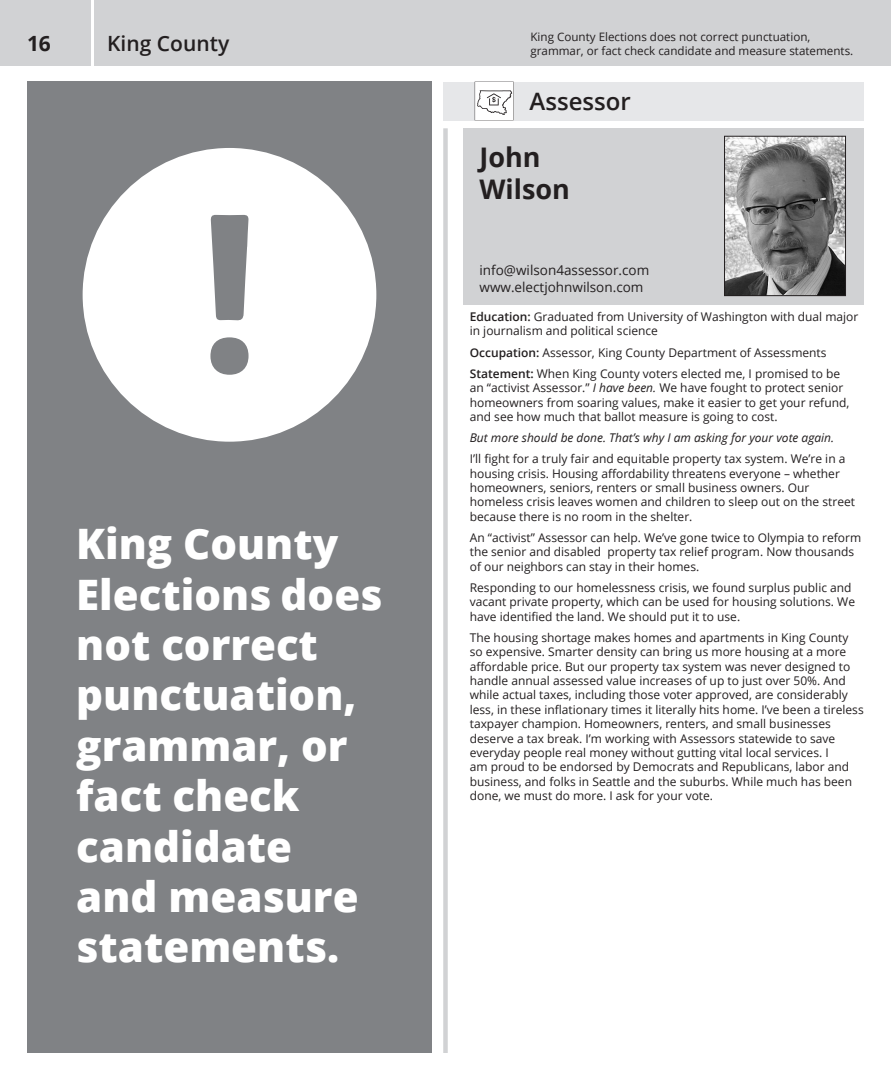
<style>
.page{position:relative;width:891px;height:1080px;background:#fff}
.page>*{position:absolute;margin:0;border:0;box-sizing:border-box;transform-origin:0 0}
.t1{font:800 42px/50.4px "Open Sans";color:#fff}
.t2{font:700 27px/32.4px "Open Sans";color:#231f20}
.t3{font:600 24px "Open Sans";color:#231f20}
.Jurisdiction_header{font:600 21px "Open Sans";color:#231f20}
.t4{font:700 21px "Open Sans";color:#231f20}
.t5{font:13.5px/16.8px "Open Sans";color:#231f20}
.t6{font:12px/14.4px "Open Sans";color:#231f20}
.t7{font:11.7px "Open Sans";color:#231f20}
.s1{font-weight:600}
.s2{font-style:italic}
</style>
<div class="page">
<div style="left:0;top:0;width:90px;height:66px;background:#d1d2d4"></div>
<div style="left:95px;top:0;width:796px;height:66px;background:#d1d2d4"></div>
<div style="left:443px;top:128px;width:5px;height:925px;background:#d1d2d4"></div>
<div style="left:463px;top:128px;width:401px;height:177px;background:#d1d2d4"></div>
<img style="left:726px;top:138px;width:118px;height:156px">
<div style="left:724px;top:136px;width:122px;height:160px;border:1px solid #231f20"></div>
<div style="left:443px;top:82px;width:421px;height:38px;background:#e6e7e9"></div>
<svg style="left:476px;top:82px;width:38px;height:38px"></svg>
<div style="left:27px;top:81px;width:405px;height:972px;background:#808285"></div>
<div style="left:83px;top:148px;width:293px;height:294px;background:#fff;border-radius:50%"></div>
<svg style="left:211px;top:215px;width:38px;height:106px;background:#939597"></svg>
<div style="left:210px;top:337px;width:39px;height:38px;background:#808285;border-radius:50%"></div>
<h3 class="t4" style="left:27px;top:29px;width:25px">16</h3>
<p class="t7" style="left:530px;top:29px;width:281px">King County Elections does not correct punctuation,</p>
<p class="Jurisdiction_header" style="left:107px;top:29px;width:124px">King County</p>
<p class="t7" style="left:530px;top:43px;width:324px">grammar, or fact check candidate and measure statements.</p>
<p class="t3" style="left:530px;top:85px;width:103px">Assessor</p>
<p class="t2" style="left:480px;top:140px;width:92px">John<br>Wilson</p>
<p class="t1" style="left:76px;top:517px;width:308px">King County<br>Elections does not correct punctuation, grammar, or fact check candidate and measure statements.</p>
<p class="t5" style="left:480px;top:262px;width:171px">info@wilson4assessor.com www.electjohnwilson.com</p>
<p class="t6" style="left:470px;top:309px;width:390px"><span class="s1">Education:</span> Graduated from University of Washington with dual major in journalism and political science</p>
<p class="t6" style="left:470px;top:341px;width:372px;line-height:21.1px"><span class="s1">Occupation:</span> Assessor, King County Department of Assessments<br><span class="s1">Statement:</span> When King County voters elected me, I promised to be</p>
<p class="t6" style="left:470px;top:380px;width:381px">an “activist Assessor.” <span class="s2">I have been.</span> We have fought to protect senior homeowners from soaring values, make it easier to get your refund, and see how much that ballot measure is going to cost.</p>
<p class="t6" style="left:470px;top:427px;width:377px;line-height:21.1px"><span class="s2">But more should be done. That’s why I am asking for your vote again.<br></span>I’ll fight for a truly fair and equitable property tax system. We’re in a</p>
<p class="t6" style="left:470px;top:466px;width:387px">housing crisis. Housing affordability threatens everyone – whether homeowners, seniors, renters or small business owners. Our homeless crisis leaves women and children to sleep out on the street because there is no room in the shelter.</p>
<p class="t6" style="left:470px;top:530px;width:393px">An “activist” Assessor can help. We’ve gone twice to Olympia to reform the senior and disabled property tax relief program. Now thousands of our neighbors can stay in their homes.</p>
<p class="t6" style="left:470px;top:580px;width:387px">Responding to our homelessness crisis, we found surplus public and vacant private property, which can be used for housing solutions. We have identified the land. We should put it to use.</p>
<p class="t6" style="left:470px;top:630px;width:395px">The housing shortage makes homes and apartments in King County so expensive. Smarter density can bring us more housing at a more affordable price. But our property tax system was never designed to handle annual assessed value increases of up to just over 50%. And while actual taxes, including those voter approved, are considerably less, in these inflationary times it literally hits home. I’ve been a tireless taxpayer champion. Homeowners, renters, and small businesses deserve a tax break. I’m working with Assessors statewide to save everyday people real money without gutting vital local services. I<br>am proud to be endorsed by Democrats and Republicans, labor and business, and folks in Seattle and the suburbs. While much has been done, we must do more. I ask for your vote.</p>
</div>
